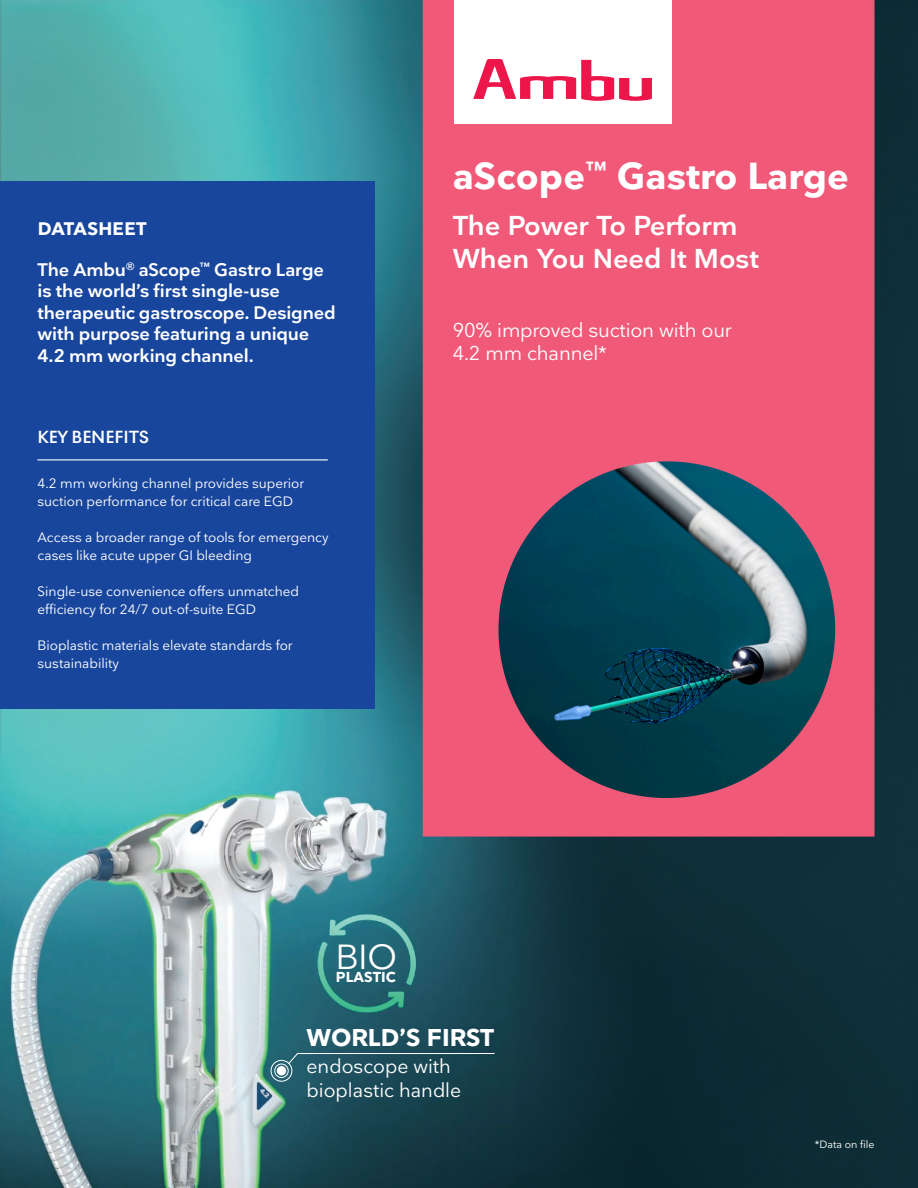
<style>
.page{position:relative;width:918px;height:1188px;background:#fff}
.page>*{position:absolute;margin:0;border:0;box-sizing:border-box;transform-origin:0 0}
.Product_name{font:700 37.2px "Nationale";color:#fff}
.Body_text{font:34.5px "Nationale";color:#fff}
.Product_name-2{font:600 27px/32.8px "Nationale";color:#fff}
.Body_text-2{font:700 24px "Nationale";color:#fff}
.Product_name-3{font:19.8px/23.7px "Nationale";letter-spacing:-.01em;color:#fff}
.Body_text-3{font:19.5px "Nationale";color:#fff}
.Introduction_text__Blue_box{font:600 18px/21.6px "Nationale";letter-spacing:-.01em;color:#fff}
.KEY_BENEFITS_Headline{font:600 18px "Noir No 1";color:#fff}
.DATASHEET__Blue_box{font:700 18px "Nationale";letter-spacing:.01em;color:#fff}
.Body_text-4{font:700 14.25px "Nationale";letter-spacing:.01em;color:#fff}
.Key_benefits_body{font:13.5px/18px "Nationale";color:#fff}
.Body_text-5{font:10.5px "Nationale";color:#fff}
</style>
<div class="page">
<img style="left:0;top:0;width:918px;height:1188px">
<svg style="left:270px;top:1053px;width:225px;height:29px;background:#295764"></svg>
<svg style="left:423px;top:0;width:452px;height:837px;background:#b85671"></svg>
<div style="left:454px;top:0;width:217px;height:123px;background:#fff"></div>
<svg style="left:473px;top:59px;width:179px;height:42px"></svg>
<div style="left:0;top:181px;width:375px;height:527px;background:#18469d"></div>
<hr style="left:38px;top:459px;width:290px;height:1px;background:#fff">
<p class="DATASHEET__Blue_box" style="left:38px;top:217px;width:110px">DATASHEET</p>
<p class="Introduction_text__Blue_box" style="left:38px;top:258px;width:300px">The Ambu<sup>®</sup> aScope<sup>™</sup> Gastro Large is the world’s first single-use therapeutic gastroscope. Designed with purpose featuring a unique</p>
<p class="Introduction_text__Blue_box" style="left:38px;top:345px;width:218px">4.2 mm working channel.</p>
<p class="KEY_BENEFITS_Headline" style="left:38px;top:423px;width:113px">KEY BENEFITS</p>
<p class="Key_benefits_body" style="left:38px;top:474px;width:268px">4.2 mm working channel provides superior suction performance for critical care EGD</p>
<p class="Key_benefits_body" style="left:38px;top:528px;width:292px">Access a broader range of tools for emergency cases like acute upper GI bleeding</p>
<p class="Key_benefits_body" style="left:38px;top:582px;width:263px">Single-use convenience offers unmatched efficiency for 24/7 out-of-suite EGD</p>
<p class="Key_benefits_body" style="left:38px;top:636px;width:257px">Bioplastic materials elevate standards for sustainability</p>
<p class="Product_name" style="left:453px;top:152px;width:398px">aScope<sup>™</sup> Gastro Large</p>
<p class="Product_name-2" style="left:453px;top:209px;width:308px">The Power To Perform<br>When You Need It Most</p>
<p class="Product_name-3" style="left:453px;top:317px;width:281px">90% improved suction with our<br>4.2 mm channel*</p>
<p class="Body_text" style="left:336px;top:935px;width:63px">BIO</p>
<p class="Body_text-4" style="left:336px;top:968px;width:62px">PLASTIC</p>
<p class="Body_text-2" style="left:307px;top:1022px;width:189px">WORLD’S FIRST</p>
<p class="Body_text-3" style="left:307px;top:1054px;width:146px">endoscope with</p>
<p class="Body_text-3" style="left:307px;top:1078px;width:156px">bioplastic handle</p>
<p class="Body_text-5" style="left:815px;top:1138px;width:61px">*Data on file</p>
</div>
